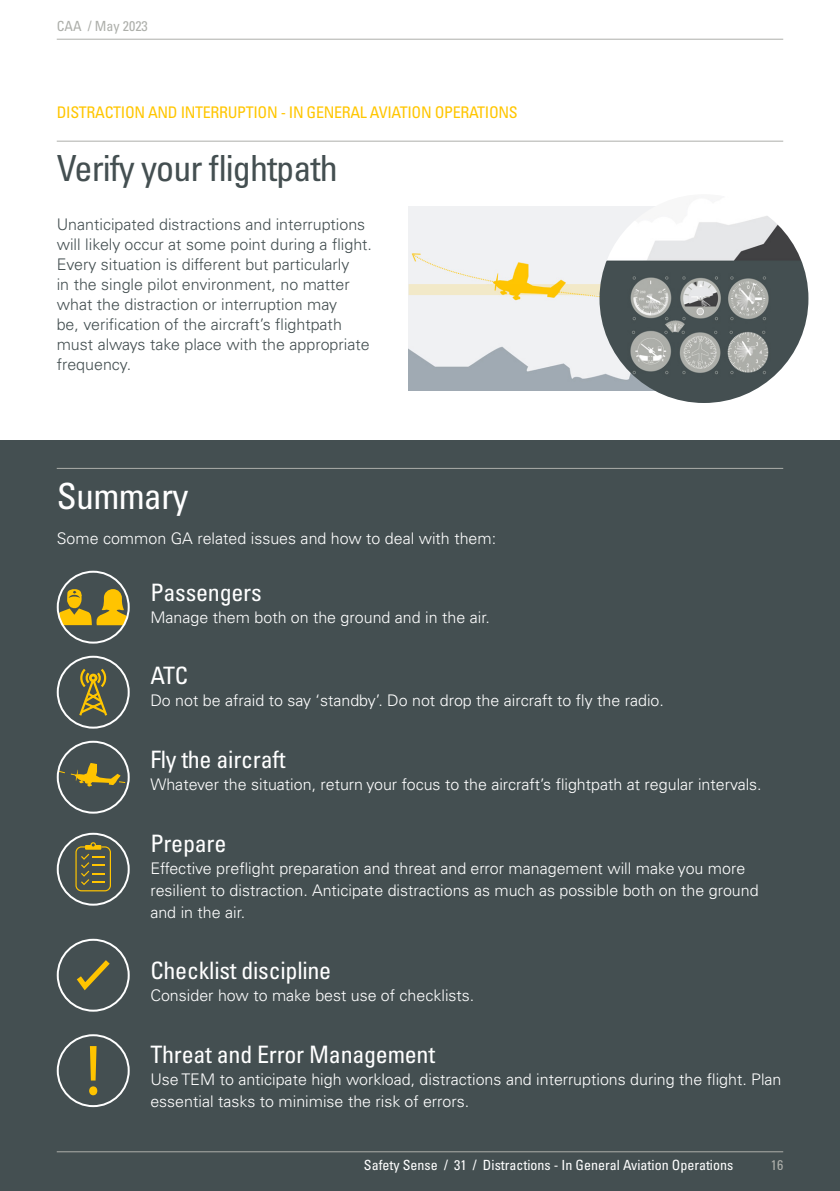
<style>
.page{position:relative;width:840px;height:1191px;background:#fff}
.page>*{position:absolute;margin:0;border:0;box-sizing:border-box;transform-origin:0 0}
.Heading_2{font:condensed 36px "Univers LT Pro";letter-spacing:-.025em;color:#444f51}
.Heading_2-2{font:condensed 36px "Univers LT Pro";letter-spacing:-.02em;color:#fff}
.t1{font:condensed 24px "Univers LT Pro";letter-spacing:-.01em;color:#fff}
.t2{font:300 16px/22px "Univers LT Pro 45";color:#fff}
.t3{font:300 16px/20px "Univers LT Pro 45";color:#444f51}
.Breadcrumb{font:condensed 16px "Univers LT Pro";letter-spacing:-.02em;color:#ffc600}
.Foilios{font:condensed 14px "Univers LT Pro";color:#fff}
.Foilios-2{font:condensed 14px "Univers LT Pro";color:#adafaa}
</style>
<div class="page">
<div style="left:0;top:440px;width:839px;height:751px;background:#444f51"></div>
<hr style="left:57px;top:468px;width:725px;height:1px;background:#adafaa">
<div style="left:57px;top:938px;width:73px;height:73px;border:2px solid #fff;border-radius:50%"></div>
<svg style="left:58px;top:757px;width:71px;height:34px"></svg>
<div style="left:57px;top:740px;width:73px;height:73px;border:2px solid #fff;border-radius:50%"></div>
<div style="left:57px;top:832px;width:73px;height:73px;border:2px solid #fff;border-radius:50%"></div>
<div style="left:57px;top:656px;width:73px;height:72px;border:2px solid #fff;border-radius:50%"></div>
<svg style="left:58px;top:588px;width:71px;height:37px"></svg>
<div style="left:57px;top:571px;width:73px;height:72px;border:2px solid #fff;border-radius:50%"></div>
<div style="left:57px;top:1034px;width:73px;height:73px;border:2px solid #fff;border-radius:50%"></div>
<svg style="left:77px;top:960px;width:33px;height:31px"></svg>
<svg style="left:75px;top:842px;width:36px;height:49px"></svg>
<svg style="left:89px;top:1046px;width:8px;height:49px"></svg>
<svg style="left:79px;top:668px;width:29px;height:48px"></svg>
<img style="left:408px;top:206px;width:246px;height:185px">
<svg style="left:408px;top:284px;width:192px;height:11px;background:#f5de91"></svg>
<img style="left:599px;top:194px;width:209px;height:209px;border-radius:104px">
<hr style="left:57px;top:141px;width:725px;height:1px;background:#adafaa">
<hr style="left:57px;top:1151px;width:725px;height:1px;background:#adafaa">
<hr style="left:57px;top:39px;width:725px;height:1px;background:#adafaa">
<p class="Foilios-2" style="left:57px;top:17px;width:92px">CAA / May 2023</p>
<p class="Breadcrumb" style="left:57px;top:102px;width:462px">DISTRACTION AND INTERRUPTION - IN GENERAL AVIATION OPERATIONS</p>
<p class="Heading_2" style="left:57px;top:146px;width:282px">Verify your flightpath</p>
<p class="t3" style="left:57px;top:214px;width:316px">Unanticipated distractions and interruptions will likely occur at some point during a flight.<br>Every situation is different but particularly<br>in the single pilot environment, no matter what the distraction or interruption may<br>be, verification of the aircraft’s flightpath must always take place with the appropriate frequency.</p>
<p class="Heading_2-2" style="left:57px;top:473px;width:133px">Summary</p>
<p class="t2" style="left:57px;top:527px;width:440px">Some common GA related issues and how to deal with them:</p>
<p class="t1" style="left:150px;top:577px;width:113px">Passengers</p>
<p class="t2" style="left:150px;top:605px;width:341px">Manage them both on the ground and in the air.</p>
<p class="t1" style="left:150px;top:660px;width:39px">ATC</p>
<p class="t2" style="left:150px;top:689px;width:515px">Do not be afraid to say ‘standby’. Do not drop the aircraft to fly the radio.</p>
<p class="t1" style="left:150px;top:744px;width:137px">Fly the aircraft</p>
<p class="t2" style="left:150px;top:773px;width:612px">Whatever the situation, return your focus to the aircraft’s flightpath at regular intervals.</p>
<p class="t1" style="left:150px;top:828px;width:77px">Prepare</p>
<p class="t2" style="left:150px;top:856px;width:609px">Effective preflight preparation and threat and error management will make you more resilient to distraction. Anticipate distractions as much as possible both on the ground and in the air.</p>
<p class="t1" style="left:150px;top:955px;width:182px">Checklist discipline</p>
<p class="t2" style="left:150px;top:984px;width:325px">Consider how to make best use of checklists.</p>
<p class="t1" style="left:150px;top:1039px;width:286px">Threat and Error Management</p>
<p class="t2" style="left:150px;top:1068px;width:632px">Use TEM to anticipate high workload, distractions and interruptions during the flight. Plan essential tasks to minimise the risk of errors.</p>
<p class="Foilios" style="left:363px;top:1156px;width:370px">Safety Sense / 31 / Distractions - In General Aviation Operations</p>
<p class="Foilios-2" style="left:770px;top:1156px;width:14px">16</p>
</div>
